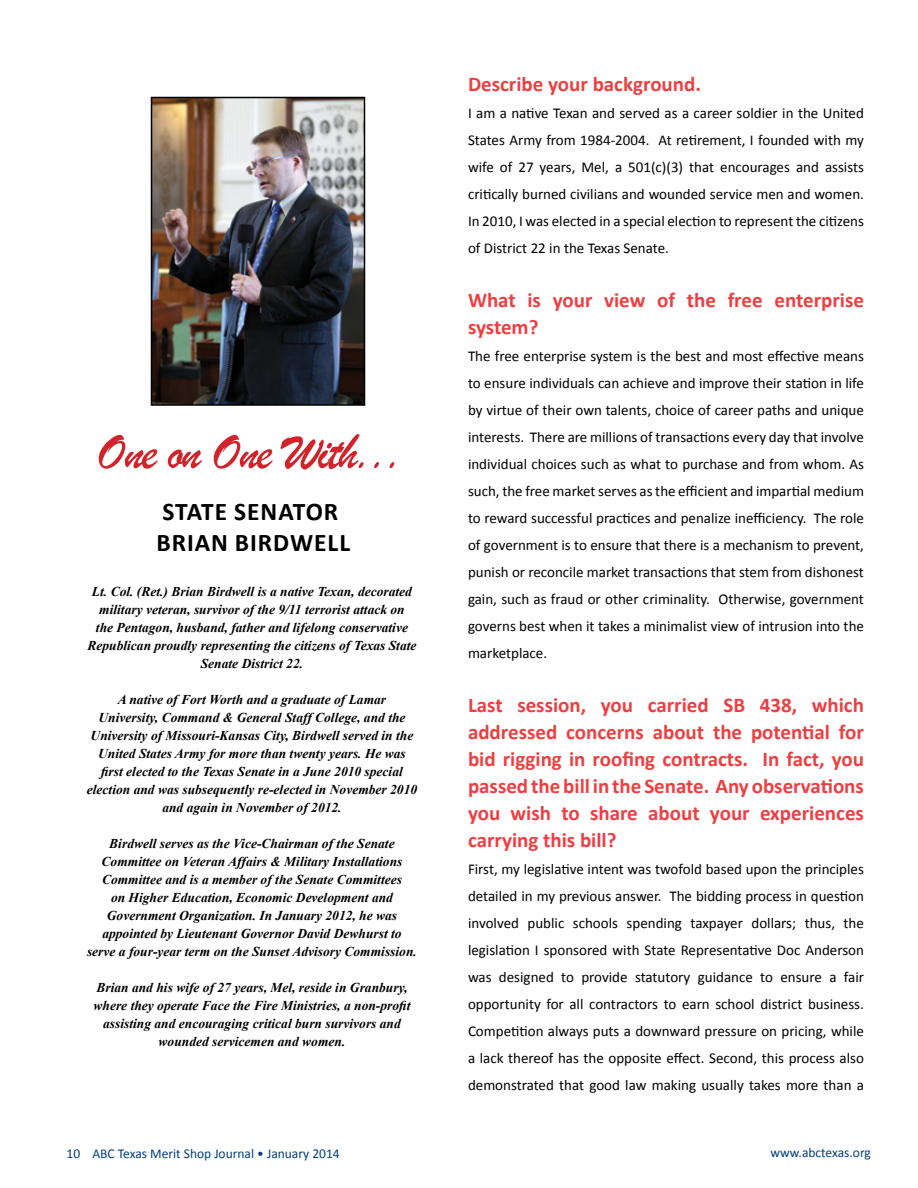
<style>
.page{position:relative;width:918px;height:1188px;background:#fff}
.page>*{position:absolute;margin:0;border:0;box-sizing:border-box;transform-origin:0 0}
.t1{font:52.5px "Brush Script";letter-spacing:-.04em;color:#d2232a}
.t2{font:700 25.5px/30.6px "Calibri";letter-spacing:.04em;color:#000;text-align:right}
.t3{font:700 21px/27px "Calibri";color:#ef3e42}
.t4{font:15px/27px "Calibri";color:#000;text-align:justify}
.t5{font:italic 700 13.5px/18px "Times New Roman";color:#000;text-align:center}
.t6{font:13.5px "Calibri";color:#003e7e}
</style>
<div class="page">
<img style="left:154px;top:100px;width:208px;height:303px">
<div style="left:151px;top:97px;width:214px;height:309px;border:2px solid #000"></div>
<h1 class="t1" style="left:97px;top:420px;width:309px">One on One With...</h1>
<h2 class="t2" style="left:162px;top:496px;width:14px">Stat</h2>
<h2 class="t2" style="left:156px;top:496px;width:183px">e senator<br>Brian Birdwell</h2>
<p class="t5" style="left:87px;top:582px;width:331px">Lt. Col. (Ret.) Brian Birdwell is a native Texan, decorated military veteran, survivor of the 9/11 terrorist attack on<br>the Pentagon, husband, father and lifelong conservative Republican proudly representing the citizens of Texas State Senate District 22.</p>
<p class="t5" style="left:87px;top:690px;width:332px">A native of Fort Worth and a graduate of Lamar University, Command &amp; General Staff College, and the University of Missouri-Kansas City, Birdwell served in the United States Army for more than twenty years. He was first elected to the Texas Senate in a June 2010 special election and was subsequently re-elected in November 2010 and again in November of 2012.</p>
<p class="t5" style="left:87px;top:834px;width:331px">Birdwell serves as the Vice-Chairman of the Senate Committee on Veteran Affairs &amp; Military Installations Committee and is a member of the Senate Committees<br>on Higher Education, Economic Development and Government Organization. In January 2012, he was appointed by Lieutenant Governor David Dewhurst to serve a four-year term on the Sunset Advisory Commission.</p>
<p class="t5" style="left:94px;top:978px;width:318px">Brian and his wife of 27 years, Mel, reside in Granbury, where they operate Face the Fire Ministries, a non-profit assisting and encouraging critical burn survivors and wounded servicemen and women.</p>
<h3 class="t3" style="left:468px;top:70px;width:235px">Describe your background.</h3>
<p class="t4" style="left:468px;top:100px;width:398px">I am a native Texan and served as a career soldier in the United States Army from 1984-2004. At retirement, I founded with my wife of 27 years, Mel, a 501(c)(3) that encourages and assists critically burned civilians and wounded service men and women.<br>In 2010, I was elected in a special election to represent the citizens of District 22 in the Texas Senate.</p>
<h3 class="t3" style="left:468px;top:286px;width:397px">What is your view of the free enterprise system?</h3>
<p class="t4" style="left:468px;top:343px;width:398px">The free enterprise system is the best and most effective means to ensure individuals can achieve and improve their station in life by virtue of their own talents, choice of career paths and unique interests. There are millions of transactions every day that involve individual choices such as what to purchase and from whom. As such, the free market serves as the efficient and impartial medium to reward successful practices and penalize inefficiency. The role of government is to ensure that there is a mechanism to prevent, punish or reconcile market transactions that stem from dishonest gain, such as fraud or other criminality. Otherwise, government governs best when it takes a minimalist view of intrusion into the marketplace.</p>
<p class="t3" style="left:468px;top:691px;width:398px;text-align:justify">Last session, you carried SB 438, which addressed concerns about the potential for bid rigging in roofing contracts. In fact, you passed the bill in the Senate. Any observations you wish to share about your experiences carrying this bill?</p>
<p class="t4" style="left:468px;top:856px;width:398px">First, my legislative intent was twofold based upon the principles detailed in my previous answer. The bidding process in question involved public schools spending taxpayer dollars; thus, the legislation I sponsored with State Representative Doc Anderson was designed to provide statutory guidance to ensure a fair opportunity for all contractors to earn school district business.<br>Competition always puts a downward pressure on pricing, while a lack thereof has the opposite effect. Second, this process also demonstrated that good law making usually takes more than a</p>
<p class="t6" style="left:67px;top:1145px;width:275px">10 ABC Texas Merit Shop Journal • January 2014</p>
<p class="t6" style="left:770px;top:1144px;width:102px">www.abctexas.org</p>
</div>
